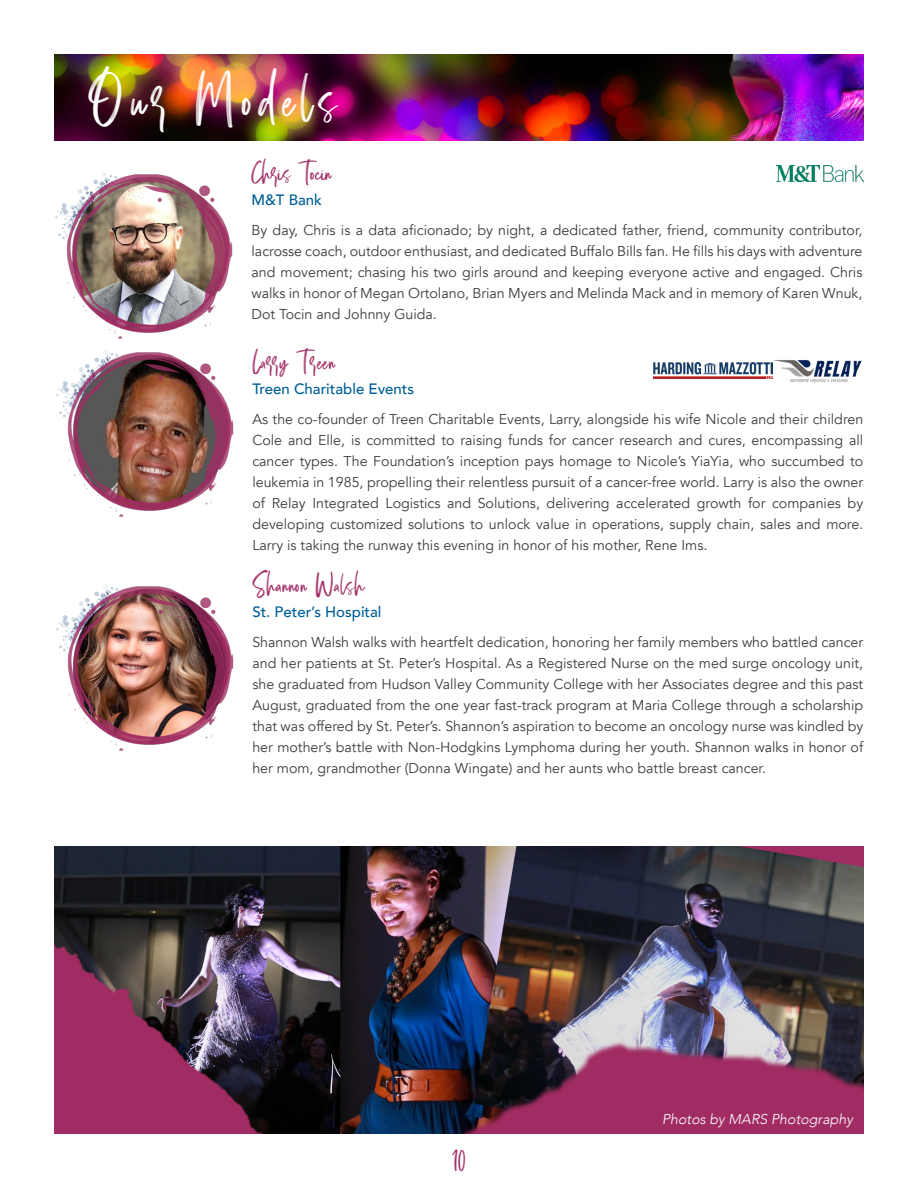
<style>
.page{position:relative;width:918px;height:1188px;background:#fff}
.page>*{position:absolute;margin:0;border:0;box-sizing:border-box;transform-origin:0 0}
.t1{font:45px "Calliretta";letter-spacing:.14em;color:#fff}
.t2{font:19.5px "Calliretta";letter-spacing:.03em;color:#9f2a63}
.t3{font:19.5px "Calliretta";letter-spacing:.01em;color:#9f2a63}
.t4{font:18px "Calliretta";color:#9f2a63}
.t5{font:500 15px "Avenir";color:#005f97}
.t6{font:14.25px/21px "Avenir";color:#3e3e3f;text-align:justify}
.t7{font:italic 300 14.25px "Avenir";color:#fff}
.s1{font-size:15px}
</style>
<div class="page">
<img style="left:56px;top:584px;width:178px;height:167px">
<img style="left:56px;top:353px;width:178px;height:164px">
<img style="left:773px;top:360px;width:89px;height:23px">
<img style="left:654px;top:363px;width:119px;height:16px">
<img style="left:55px;top:172px;width:178px;height:181px">
<img style="left:777px;top:166px;width:86px;height:15px">
<img style="left:54px;top:54px;width:810px;height:86px">
<img style="left:54px;top:847px;width:809px;height:287px">
<p class="t1" style="left:89px;top:83px;width:249px">Our Models</p>
<p class="t3" style="left:252px;top:166px;width:82px">Chris Tocin</p>
<p class="t5" style="left:252px;top:187px;width:72px">M&amp;T Bank</p>
<p class="t6" style="left:252px;top:220px;width:612px">By day, Chris is a data aficionado; by night, a dedicated father, friend, community contributor, lacrosse coach, outdoor enthusiast, and dedicated Buffalo Bills fan. He fills his days with adventure and movement; chasing his two girls around and keeping everyone active and engaged. Chris walks in honor of Megan Ortolano, Brian Myers and Melinda Mack and in memory of Karen Wnuk, Dot Tocin and Johnny Guida.</p>
<p class="t2" style="left:252px;top:355px;width:84px">Larry Treen</p>
<p class="t5" style="left:252px;top:376px;width:163px">Treen Charitable Events</p>
<p class="t6" style="left:252px;top:409px;width:612px">As the co-founder of Treen Charitable Events, Larry, alongside his wife Nicole and their children Cole and Elle, is committed to raising funds for cancer research and cures, encompassing all cancer types. The Foundation’s inception pays homage to Nicole’s YiaYia, who succumbed to leukemia in 1985, propelling their relentless pursuit of a cancer-free world. Larry is also the owner of Relay Integrated Logistics and Solutions, delivering accelerated growth for companies by developing customized solutions to unlock value in operations, supply chain, sales and more.<br>Larry is taking the runway this evening in honor of his mother, Rene Ims<span class="s1">.</span></p>
<p class="t2" style="left:252px;top:577px;width:113px">Shannon Walsh</p>
<p class="t5" style="left:252px;top:598px;width:131px">St. Peter’s Hospital</p>
<p class="t6" style="left:252px;top:631px;width:612px">Shannon Walsh walks with heartfelt dedication, honoring her family members who battled cancer and her patients at St. Peter’s Hospital. As a Registered Nurse on the med surge oncology unit, she graduated from Hudson Valley Community College with her Associates degree and this past August, graduated from the one year fast-track program at Maria College through a scholarship that was offered by St. Peter’s. Shannon’s aspiration to become an oncology nurse was kindled by her mother’s battle with Non-Hodgkins Lymphoma during her youth. Shannon walks in honor of her mom, grandmother (Donna Wingate) and her aunts who battle breast cancer.</p>
<p class="t4" style="left:452px;top:1154px;width:15px">10</p>
<p class="t7" style="left:662px;top:1110px;width:192px">Photos by MARS Photography</p>
</div>
